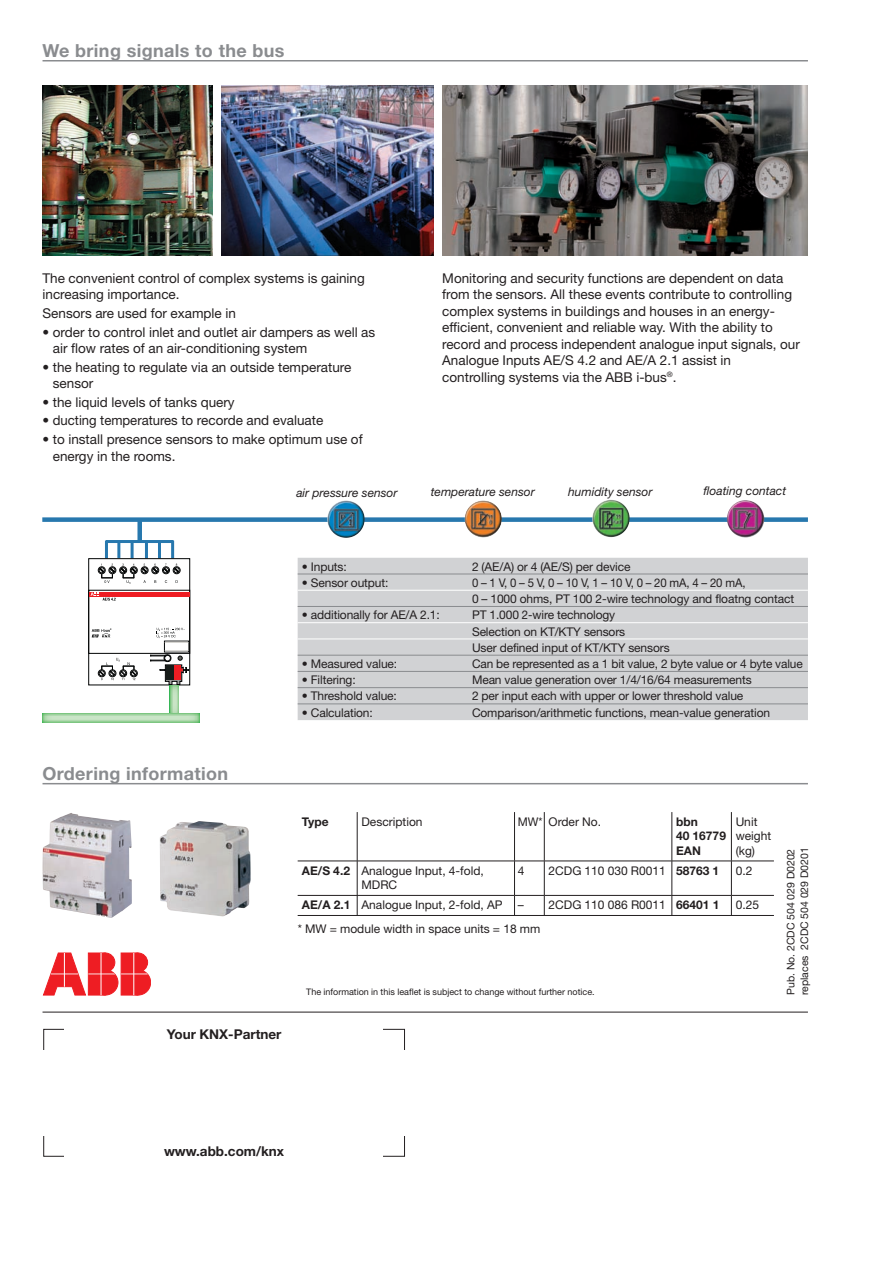
<style>
.page{position:relative;width:893px;height:1263px;background:#fff}
.page>*{position:absolute;margin:0;border:0;box-sizing:border-box;transform-origin:0 0}
.t1{font:700 18px "Helvetica Neue LT";letter-spacing:.02em;color:#8a8c8f}
.t2{font:13.5px/16.5px "Helvetica Neue LT";color:#231f20}
.t3{font:700 13.5px "Helvetica Neue LT";color:#231f20}
.t4{font:12px/14.4px "Helvetica Neue LT";letter-spacing:-.01em;color:#231f20}
.t5{font:12px/16.2px "Helvetica Neue LT";letter-spacing:-.01em;color:#231f20;scale:.95 1}
.t6{font:italic 12px "Helvetica Neue LT";color:#231f20}
.t7{font:700 12px/14.4px "Helvetica Neue LT";color:#231f20}
.t8{font:12px "Helvetica Neue LT";letter-spacing:-.01em;color:#231f20;scale:.96 1}
.t9{font:10.5px/13.6px "Helvetica Neue LT";color:#231f20}
.t10{font:9px "Helvetica Neue LT";color:#231f20}
.s1{font-weight:700}
</style>
<div class="page">
<hr style="left:43px;top:1012px;width:765px;height:1px;background:#231f20">
<div style="left:93px;top:970px;width:25px;height:25px;background:#ee1d23;border:1px solid #ee1d23;border-radius:50%"></div>
<div style="left:129px;top:953px;width:19px;height:19px;background:#ee1d23;border:1px solid #ee1d23;border-radius:50%"></div>
<div style="left:125px;top:970px;width:26px;height:25px;background:#ee1d23;border:1px solid #ee1d23;border-radius:50%"></div>
<div style="left:121px;top:953px;width:17px;height:42px;background:#ee1d23"></div>
<hr style="left:133px;top:953px;width:1px;height:42px;background:#fff">
<svg style="left:43px;top:953px;width:72px;height:42px"></svg>
<svg style="left:121px;top:973px;width:27px;height:1px"></svg>
<img style="left:221px;top:85px;width:213px;height:170px">
<img style="left:442px;top:85px;width:366px;height:170px">
<img style="left:43px;top:85px;width:170px;height:170px">
<hr style="left:357px;top:812px;width:1px;height:49px;background:#231f20">
<hr style="left:514px;top:812px;width:1px;height:49px;background:#231f20">
<hr style="left:544px;top:812px;width:1px;height:49px;background:#231f20">
<hr style="left:672px;top:812px;width:1px;height:49px;background:#231f20">
<hr style="left:731px;top:812px;width:1px;height:49px;background:#231f20">
<hr style="left:298px;top:861px;width:216px;height:1px;background:#231f20">
<hr style="left:357px;top:861px;width:1px;height:34px;background:#231f20">
<hr style="left:514px;top:861px;width:30px;height:1px;background:#231f20">
<hr style="left:514px;top:861px;width:1px;height:34px;background:#231f20">
<hr style="left:544px;top:861px;width:128px;height:1px;background:#231f20">
<hr style="left:544px;top:861px;width:1px;height:34px;background:#231f20">
<hr style="left:672px;top:861px;width:59px;height:1px;background:#231f20">
<hr style="left:672px;top:861px;width:1px;height:34px;background:#231f20">
<hr style="left:731px;top:861px;width:43px;height:1px;background:#231f20">
<hr style="left:731px;top:861px;width:1px;height:34px;background:#231f20">
<hr style="left:298px;top:895px;width:216px;height:1px;background:#231f20">
<svg style="left:357px;top:896px;width:1px;height:19px"></svg>
<hr style="left:514px;top:895px;width:30px;height:1px;background:#231f20">
<svg style="left:514px;top:895px;width:1px;height:20px"></svg>
<hr style="left:544px;top:895px;width:128px;height:1px;background:#231f20">
<svg style="left:544px;top:895px;width:1px;height:20px"></svg>
<hr style="left:672px;top:895px;width:59px;height:1px;background:#231f20">
<svg style="left:672px;top:895px;width:1px;height:20px"></svg>
<hr style="left:731px;top:895px;width:43px;height:1px;background:#231f20">
<svg style="left:731px;top:895px;width:1px;height:20px"></svg>
<hr style="left:298px;top:915px;width:476px;height:1px;background:#231f20">
<hr style="left:43px;top:783px;width:765px;height:1px;background:#8a8c8f">
<img style="left:42px;top:813px;width:90px;height:105px">
<hr style="left:43px;top:60px;width:765px;height:1px;background:#8a8c8f">
<div style="left:298px;top:558px;width:510px;height:162px;background:#d1d2d4"></div>
<hr style="left:298px;top:590px;width:510px;height:1px;background:#fff">
<hr style="left:298px;top:622px;width:510px;height:1px;background:#fff">
<hr style="left:298px;top:574px;width:510px;height:1px;background:#8a8c8f">
<hr style="left:298px;top:606px;width:510px;height:1px;background:#8a8c8f">
<hr style="left:298px;top:655px;width:510px;height:1px;background:#8a8c8f">
<hr style="left:298px;top:671px;width:510px;height:1px;background:#8a8c8f">
<hr style="left:298px;top:687px;width:510px;height:1px;background:#8a8c8f">
<hr style="left:298px;top:703px;width:510px;height:1px;background:#8a8c8f">
<hr style="left:298px;top:638px;width:510px;height:1px;background:#fff">
<hr style="left:106px;top:540px;width:67px;height:3px;background:#2778ae">
<hr style="left:105px;top:541px;width:3px;height:17px;background:#2778ae">
<hr style="left:117px;top:541px;width:3px;height:17px;background:#2778ae">
<hr style="left:131px;top:541px;width:3px;height:17px;background:#2778ae">
<hr style="left:145px;top:541px;width:3px;height:17px;background:#2778ae">
<hr style="left:158px;top:541px;width:3px;height:17px;background:#2778ae">
<hr style="left:171px;top:541px;width:3px;height:17px;background:#2778ae">
<div style="left:137px;top:519px;width:5px;height:22px;background:#2778ae"></div>
<div style="left:42px;top:517px;width:766px;height:5px;background:#2778ae"></div>
<img style="left:610px;top:500px;width:20px;height:23px">
<img style="left:482px;top:500px;width:20px;height:24px">
<img style="left:345px;top:500px;width:20px;height:24px">
<img style="left:160px;top:821px;width:91px;height:95px">
<img style="left:744px;top:500px;width:20px;height:24px">
<div style="left:130px;top:670px;width:8px;height:7px;border:1px solid #020404;border-radius:50%"></div>
<div style="left:98px;top:670px;width:7px;height:7px;border:1px solid #020404;border-radius:50%"></div>
<div style="left:173px;top:566px;width:7px;height:8px;border:1px solid #020404;border-radius:50%"></div>
<div style="left:98px;top:566px;width:7px;height:8px;border:1px solid #020404;border-radius:50%"></div>
<div style="left:164px;top:641px;width:25px;height:11px;border:1px solid #020404"></div>
<div style="left:88px;top:590px;width:102px;height:64px;border:1px solid #020404"></div>
<div style="left:88px;top:558px;width:102px;height:127px;border:1px solid #020404"></div>
<svg style="left:99px;top:658px;width:38px;height:22px"></svg>
<svg style="left:157px;top:628px;width:31px;height:15px"></svg>
<svg style="left:99px;top:563px;width:80px;height:21px"></svg>
<svg style="left:150px;top:650px;width:39px;height:35px"></svg>
<hr style="left:89px;top:592px;width:100px;height:4px;background:#ee1d23">
<svg style="left:91px;top:592px;width:25px;height:9px"></svg>
<svg style="left:92px;top:628px;width:19px;height:9px"></svg>
<img style="left:170px;top:685px;width:9px;height:28px">
<img style="left:43px;top:713px;width:156px;height:9px">
<h1 class="t1" style="left:43px;top:44px;width:243px">We bring signals to the bus</h1>
<p class="t2" style="left:43px;top:271px;width:324px">The convenient control of complex systems is gaining increasing importance.</p>
<p class="t2" style="left:43px;top:306px;width:195px">Sensors are used for example in</p>
<p class="t2" style="left:53px;top:325px;width:324px;text-indent:-10px">• order to control inlet and outlet air dampers as well as air flow rates of an air-conditioning system</p>
<p class="t2" style="left:53px;top:360px;width:300px;text-indent:-10px">• the heating to regulate via an outside temperature sensor</p>
<p class="t2" style="left:43px;top:395px;width:194px">• the liquid levels of tanks query</p>
<p class="t2" style="left:43px;top:413px;width:282px">• ducting temperatures to recorde and evaluate</p>
<p class="t2" style="left:53px;top:432px;width:311px;text-indent:-10px">• to install presence sensors to make optimum use of energy in the rooms.</p>
<p class="t2" style="left:442px;top:271px;width:359px">Monitoring and security functions are dependent on data from the sensors. All these events contribute to controlling complex systems in buildings and houses in an energy&shy;efficient, convenient and reliable way. With the ability to record and process independent analogue input signals, our Analogue Inputs AE/S 4.2 and AE/A 2.1 assist in<br>controlling systems via the ABB i-bus<sup>®</sup>.</p>
<p class="t6" style="left:296px;top:488px;width:103px">air pressure sensor</p>
<p class="t6" style="left:431px;top:487px;width:105px">temperature sensor</p>
<p class="t6" style="left:568px;top:487px;width:86px">humidity sensor</p>
<p class="t6" style="left:703px;top:486px;width:84px">floating contact</p>
<p class="t4" style="left:302px;top:560px;width:46px">• Inputs:</p>
<p class="t4" style="left:472px;top:560px;width:160px">2 (AE/A) or 4 (AE/S) per device</p>
<p class="t4" style="left:302px;top:576px;width:88px">• Sensor output:</p>
<p class="t5" style="left:472px;top:575px;width:341px">0 – 1 V, 0 – 5 V, 0 – 10 V, 1 – 10 V, 0 – 20 mA, 4 – 20 mA,<br>0 – 1000 ohms, PT 100 2-wire technology and floatng contact</p>
<p class="t4" style="left:302px;top:609px;width:139px">• additionally for AE/A 2.1:</p>
<p class="t4" style="left:472px;top:608px;width:199px;line-height:16.2px">PT 1.000 2-wire technology<br>Selection on KT/KTY sensors<br>User defined input of KT/KTY sensors</p>
<p class="t4" style="left:302px;top:658px;width:97px">• Measured value:</p>
<p class="t4" style="left:472px;top:658px;width:332px">Can be represented as a 1 bit value, 2 byte value or 4 byte value</p>
<p class="t4" style="left:302px;top:674px;width:55px">• Filtering:</p>
<p class="t4" style="left:472px;top:674px;width:281px">Mean value generation over 1/4/16/64 measurements</p>
<p class="t4" style="left:302px;top:690px;width:96px">• Threshold value:</p>
<p class="t4" style="left:472px;top:690px;width:273px">2 per input each with upper or lower threshold value</p>
<p class="t4" style="left:302px;top:706px;width:72px">• Calculation:</p>
<p class="t4" style="left:472px;top:706px;width:300px">Comparison/arithmetic functions, mean-value generation</p>
<h1 class="t1" style="left:43px;top:767px;width:187px">Ordering information</h1>
<p class="t3" style="left:167px;top:1029px;width:116px">Your KNX-Partner</p>
<p class="t7" style="left:302px;top:815px;width:28px">Type</p>
<p class="t4" style="left:361px;top:815px;width:63px">Description</p>
<p class="t8" style="left:518px;top:817px;width:88px">MW* Order No.</p>
<p class="t7" style="left:676px;top:815px;width:51px">bbn<br>40 16779<br>EAN</p>
<p class="t4" style="left:736px;top:815px;width:37px">Unit weight (kg)</p>
<p class="t4" style="left:361px;top:864px;width:124px;text-indent:-60px"><span class="s1">AE/S 4.2</span> Analogue Input, 4-fold,<br>MDRC</p>
<p class="t4" style="left:518px;top:864px;width:8px">4</p>
<p class="t4" style="left:549px;top:864px;width:172px">2CDG 110 030 R0011 <span class="s1">58763 1</span></p>
<p class="t4" style="left:736px;top:864px;width:18px">0.2</p>
<p class="t4" style="left:302px;top:899px;width:202px"><span class="s1">AE/A 2.1</span> Analogue Input, 2-fold, AP</p>
<p class="t4" style="left:518px;top:899px;width:203px">– 2CDG 110 086 R0011 <span class="s1">66401 1</span></p>
<p class="t4" style="left:736px;top:899px;width:25px">0.25</p>
<p class="t4" style="left:298px;top:922px;width:244px">* MW = module width in space units = 18 mm</p>
<p class="t10" style="left:306px;top:988px;width:290px">The information in this leaflet is subject to change without further notice.</p>
<p class="t9" style="left:785px;top:995px;width:149px;rotate:-90deg">Pub. No. 2CDC 504 029 D0202 replaces 2CDC 504 029 D0201</p>
<p class="t3" style="left:164px;top:1146px;width:122px">www.abb.com/knx</p>
</div>
